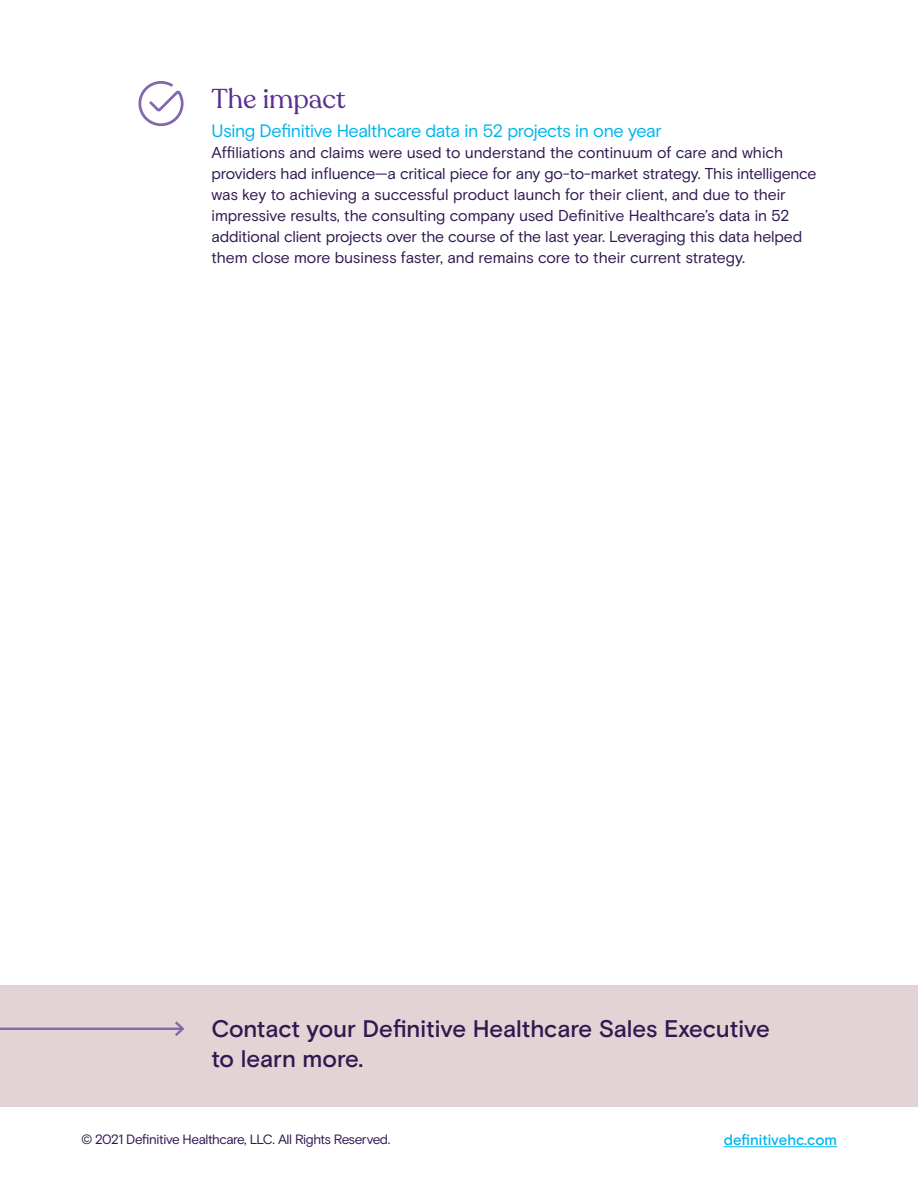
<style>
.page{position:relative;width:918px;height:1188px;background:#fff}
.page>*{position:absolute;margin:0;border:0;box-sizing:border-box;transform-origin:0 0}
.t1{font:27px "Recoleta";color:#582e91}
.t2{font:500 24px/30px "Basis Grotesque";letter-spacing:-.005em;color:#301850}
.t3{font:18px "Basis Grotesque";letter-spacing:-.025em;color:#00b5ec}
.t4{font:15.75px/21px "Basis Grotesque";letter-spacing:-.01em;color:#301850}
.t5{font:500 15px "Basis Grotesque";color:#00b5ec}
.t6{font:13.5px "Basis Grotesque";letter-spacing:-.03em;color:#301850}
</style>
<div class="page">
<hr style="left:724px;top:1146px;width:113px;height:1px;background:#00b5ec">
<svg style="left:138px;top:81px;width:46px;height:46px"></svg>
<div style="left:0;top:986px;width:918px;height:121px;background:#e2d4d4"></div>
<hr style="left:0;top:1028px;width:183px;height:2px;background:#8467ad">
<svg style="left:172px;top:1021px;width:13px;height:15px"></svg>
<h1 class="t1" style="left:212px;top:82px;width:136px">The impact</h1>
<p class="t3" style="left:212px;top:121px;width:452px">Using Definitive Healthcare data in 52 projects in one year</p>
<p class="t4" style="left:212px;top:143px;width:607px">Affiliations and claims were used to understand the continuum of care and which providers had influence—a critical piece for any go-to-market strategy. This intelligence was key to achieving a successful product launch for their client, and due to their impressive results, the consulting company used Definitive Healthcare’s data in 52 additional client projects over the course of the last year. Leveraging this data helped them close more business faster, and remains core to their current strategy.</p>
<h2 class="t2" style="left:212px;top:1015px;width:560px">Contact your Definitive Healthcare Sales Executive to learn more.</h2>
<p class="t6" style="left:81px;top:1132px;width:311px">© 2021 Definitive Healthcare, LLC. All Rights Reserved.</p>
<p class="t5" style="left:724px;top:1131px;width:115px">definitivehc.com</p>
</div>
